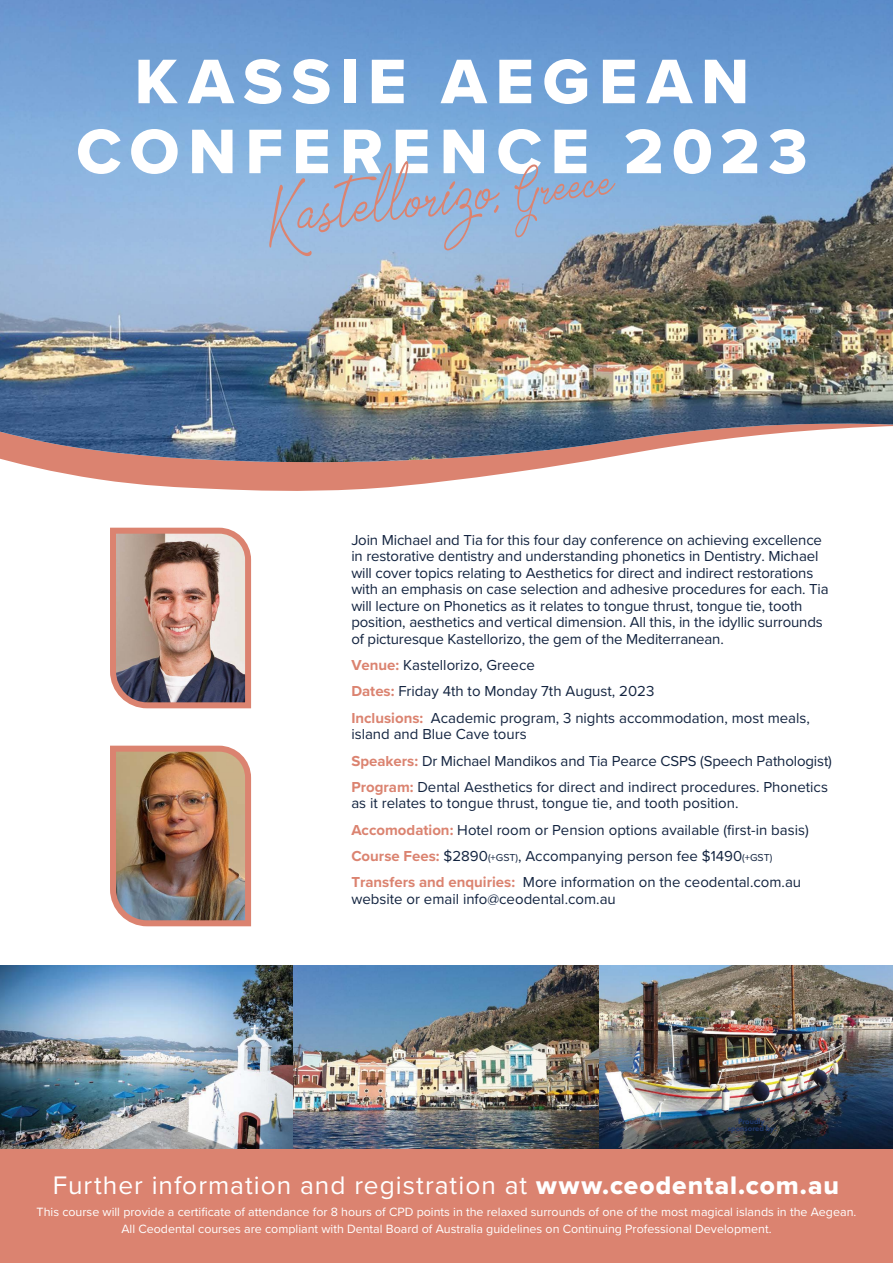
<style>
.page{position:relative;width:893px;height:1263px;background:#fff}
.page>*{position:absolute;margin:0;border:0;box-sizing:border-box;transform-origin:0 0}
.t1{font:65.25px/69.9px "Proxima Nova Extrabld";letter-spacing:.135em;color:#fff;text-align:center}
.t2{font:26.25px "Proxima Nova";letter-spacing:.035em;color:#fff}
.t3{font:15px/26.2px "Proxima Nova";letter-spacing:-.01em;color:#132440}
.t4{font:12.45px "Proxima Nova";color:#fff}
.t5{font:600 8.1px/7.2px "Futura PT";color:#213a6f;text-align:center}
.s1{font-weight:700;color:#db8370}
.s2{font-size:10.5px}
.s3{font-family:"Proxima Nova Extrabld"}
</style>
<div class="page">
<svg style="left:17px;top:463px;width:557px;height:28px;fill:#db8370"></svg>
<img style="left:0;top:0;width:893px;height:463px">
<div style="left:0;top:1148px;width:893px;height:115px;background:#db8370"></div>
<img style="left:0;top:966px;width:893px;height:182px">
<img style="left:110px;top:527px;width:142px;height:182px">
<img style="left:110px;top:745px;width:142px;height:182px">
<svg style="left:514px;top:164px;width:101px;height:73px"></svg>
<svg style="left:269px;top:161px;width:231px;height:95px"></svg>
<h1 class="t1" style="left:76px;top:46px;width:733px">KASSIE AEGEAN<br>CONFERENCE 2023</h1>
<p class="t3" style="left:351px;top:531px;width:479px;line-height:16.5px">Join Michael and Tia for this four day conference on achieving excellence in restorative dentistry and understanding phonetics in Dentistry. Michael will cover topics relating to Aesthetics for direct and indirect restorations with an emphasis on case selection and adhesive procedures for each. Tia will lecture on Phonetics as it relates to tongue thrust, tongue tie, tooth position, aesthetics and vertical dimension. All this, in the idyllic surrounds of picturesque Kastellorizo, the gem of the Mediterranean.</p>
<p class="t3" style="left:351px;top:651px;width:460px"><span class="s1">Venue:</span> Kastellorizo, Greece<br><span class="s1">Dates:</span> Friday 4th to Monday 7th August, 2023<br><span class="s1">Inclusions:</span> Academic program, 3 nights accommodation, most meals,</p>
<p class="t3" style="left:351px;top:720px;width:482px">island and Blue Cave tours<br><span class="s1">Speakers:</span> Dr Michael Mandikos and Tia Pearce CSPS (Speech Pathologist)<br><span class="s1">Program:</span> Dental Aesthetics for direct and indirect procedures. Phonetics</p>
<p class="t3" style="left:351px;top:789px;width:459px">as it relates to tongue thrust, tongue tie, and tooth position.<br><span class="s1">Accomodation:</span> Hotel room or Pension options available (first-in basis)<br><span class="s1">Course Fees:</span> $2890<span class="s2">(+GST)</span>, Accompanying person fee $1490<span class="s2">(+GST)<br></span><span class="s1">Transfers and enquiries:</span> More information on the ceodental.com.au</p>
<p class="t3" style="left:351px;top:885px;width:266px">website or email info@ceodental.com.au</p>
<p class="t5" style="left:728px;top:1117px;width:50px">Proudly sponsored by:</p>
<h2 class="t2" style="left:53px;top:1166px;width:788px">Further information and registration at <span class="s3">www.ceodental.com.au</span></h2>
<p class="t4" style="left:37px;top:1203px;width:821px">This course will provide a certificate of attendance for 8 hours of CPD points in the relaxed surrounds of one of the most magical islands in the Aegean.</p>
<p class="t4" style="left:121px;top:1219px;width:652px">All Ceodental courses are compliant with Dental Board of Australia guidelines on Continuing Professional Development.</p>
</div>
